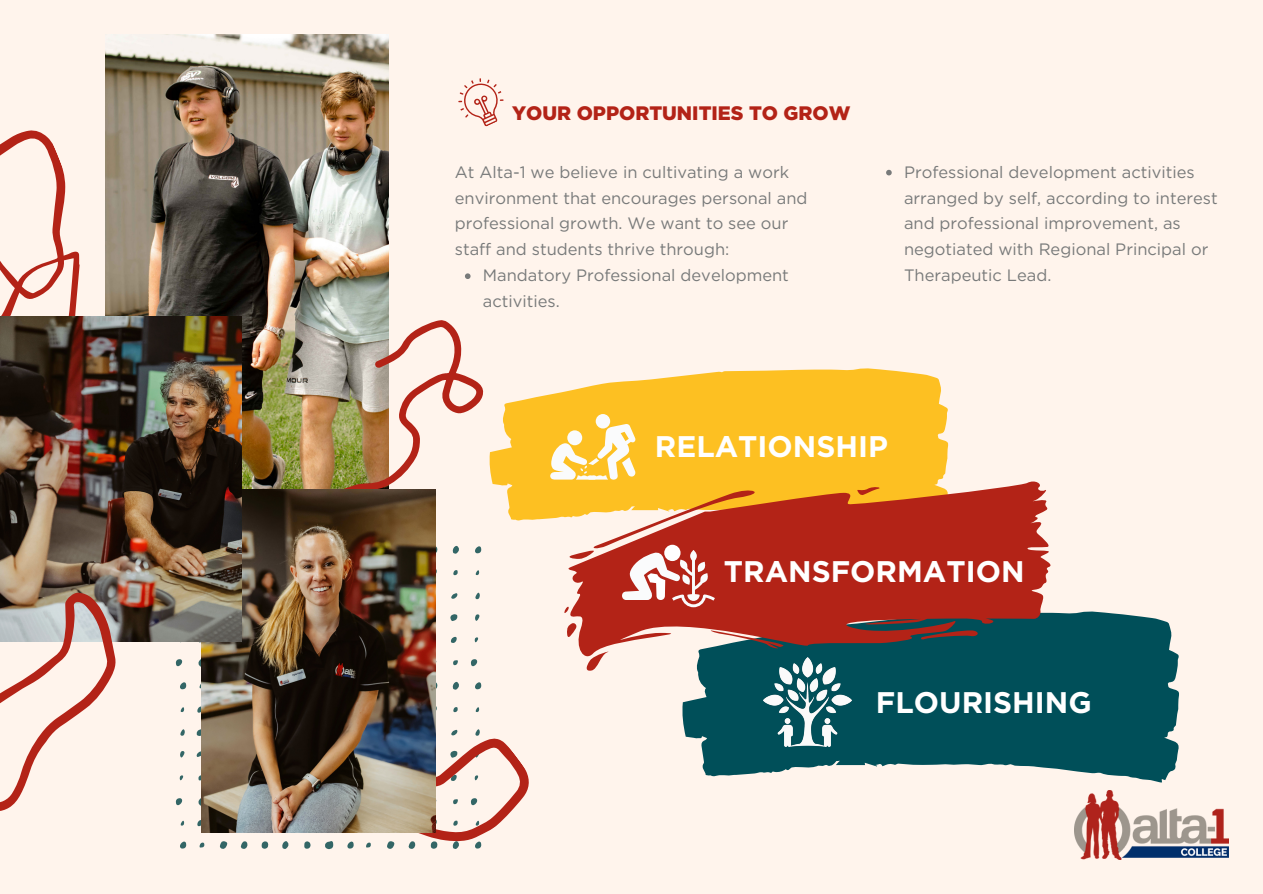
<style>
.page{position:relative;width:1263px;height:894px;background:#fff}
.page>*{position:absolute;margin:0;border:0;box-sizing:border-box;transform-origin:0 0}
.t1{font:700 29.7px "Gotham";color:#fff}
.t2{font:900 19.5px "Gotham";color:#b32317}
.t3{font:16.5px/25.8px "Gotham";color:#787a7a}
</style>
<div class="page">
<div style="left:0;top:0;width:1263px;height:893px;background:#fff4ec"></div>
<svg style="left:453px;top:545px;width:6px;height:8px"></svg>
<svg style="left:451px;top:593px;width:6px;height:5px"></svg>
<svg style="left:453px;top:570px;width:5px;height:5px"></svg>
<svg style="left:304px;top:841px;width:7px;height:7px"></svg>
<svg style="left:325px;top:841px;width:8px;height:8px"></svg>
<svg style="left:241px;top:841px;width:6px;height:7px"></svg>
<svg style="left:282px;top:841px;width:7px;height:7px"></svg>
<svg style="left:262px;top:841px;width:7px;height:8px"></svg>
<svg style="left:220px;top:841px;width:7px;height:7px"></svg>
<svg style="left:200px;top:842px;width:4px;height:5px"></svg>
<svg style="left:197px;top:819px;width:5px;height:6px"></svg>
<svg style="left:181px;top:820px;width:3px;height:5px"></svg>
<svg style="left:450px;top:614px;width:7px;height:7px"></svg>
<svg style="left:453px;top:660px;width:5px;height:5px"></svg>
<svg style="left:451px;top:636px;width:6px;height:6px"></svg>
<svg style="left:176px;top:659px;width:6px;height:7px"></svg>
<svg style="left:198px;top:658px;width:4px;height:8px"></svg>
<svg style="left:197px;top:728px;width:5px;height:7px"></svg>
<svg style="left:197px;top:706px;width:5px;height:6px"></svg>
<svg style="left:180px;top:682px;width:6px;height:7px"></svg>
<svg style="left:180px;top:729px;width:5px;height:6px"></svg>
<svg style="left:181px;top:707px;width:3px;height:5px"></svg>
<svg style="left:453px;top:681px;width:6px;height:8px"></svg>
<svg style="left:176px;top:798px;width:6px;height:7px"></svg>
<svg style="left:180px;top:751px;width:5px;height:6px"></svg>
<svg style="left:180px;top:775px;width:3px;height:5px"></svg>
<svg style="left:475px;top:546px;width:6px;height:7px"></svg>
<svg style="left:180px;top:841px;width:6px;height:7px"></svg>
<svg style="left:475px;top:592px;width:5px;height:7px"></svg>
<svg style="left:476px;top:570px;width:3px;height:5px"></svg>
<svg style="left:471px;top:659px;width:6px;height:7px"></svg>
<svg style="left:475px;top:614px;width:5px;height:6px"></svg>
<svg style="left:475px;top:637px;width:3px;height:5px"></svg>
<svg style="left:475px;top:682px;width:6px;height:7px"></svg>
<svg style="left:198px;top:797px;width:4px;height:8px"></svg>
<svg style="left:197px;top:751px;width:5px;height:5px"></svg>
<svg style="left:198px;top:775px;width:4px;height:5px"></svg>
<svg style="left:341px;top:706px;width:188px;height:143px"></svg>
<svg style="left:0;top:130px;width:80px;height:186px"></svg>
<svg style="left:458px;top:78px;width:46px;height:49px"></svg>
<img style="left:1075px;top:790px;width:154px;height:69px">
<svg style="left:465px;top:273px;width:6px;height:6px"></svg>
<svg style="left:491px;top:368px;width:457px;height:153px;background:#fdc73d"></svg>
<div style="left:596px;top:414px;width:14px;height:14px;background:#fafbfc;border-radius:50%"></div>
<svg style="left:550px;top:424px;width:85px;height:55px"></svg>
<svg style="left:682px;top:611px;width:497px;height:171px;background:#27686f"></svg>
<img style="left:761px;top:662px;width:93px;height:86px">
<svg style="left:564px;top:481px;width:486px;height:181px;background:#a24533"></svg>
<svg style="left:585px;top:649px;width:29px;height:21px"></svg>
<svg style="left:566px;top:621px;width:12px;height:20px"></svg>
<svg style="left:857px;top:485px;width:26px;height:11px"></svg>
<svg style="left:920px;top:628px;width:61px;height:12px"></svg>
<svg style="left:708px;top:630px;width:77px;height:18px"></svg>
<svg style="left:564px;top:486px;width:204px;height:128px"></svg>
<svg style="left:886px;top:170px;width:6px;height:5px"></svg>
<img style="left:106px;top:34px;width:282px;height:455px">
<svg style="left:331px;top:309px;width:160px;height:180px"></svg>
<img style="left:202px;top:489px;width:234px;height:343px">
<img style="left:0;top:316px;width:242px;height:325px">
<svg style="left:0;top:592px;width:116px;height:219px"></svg>
<p class="t2" style="left:512px;top:101px;width:340px">YOUR OPPORTUNITIES TO GROW</p>
<p class="t3" style="left:455px;top:159px;width:354px">At Alta-1 we believe in cultivating a work environment that encourages personal and professional growth. We want to see our staff and students thrive through:</p>
<h2 class="t3" style="left:483px;top:262px;width:308px">Mandatory Professional development activities.</h2>
<p class="t3" style="left:904px;top:159px;width:315px">Professional development activities arranged by self, according to interest and professional improvement, as negotiated with Regional Principal or Therapeutic Lead.</p>
<p class="t1" style="left:655px;top:428px;width:234px">RELATIONSHIP</p>
<p class="t1" style="left:724px;top:553px;width:302px">TRANSFORMATION</p>
<p class="t1" style="left:876px;top:684px;width:217px">FLOURISHING</p>
</div>
